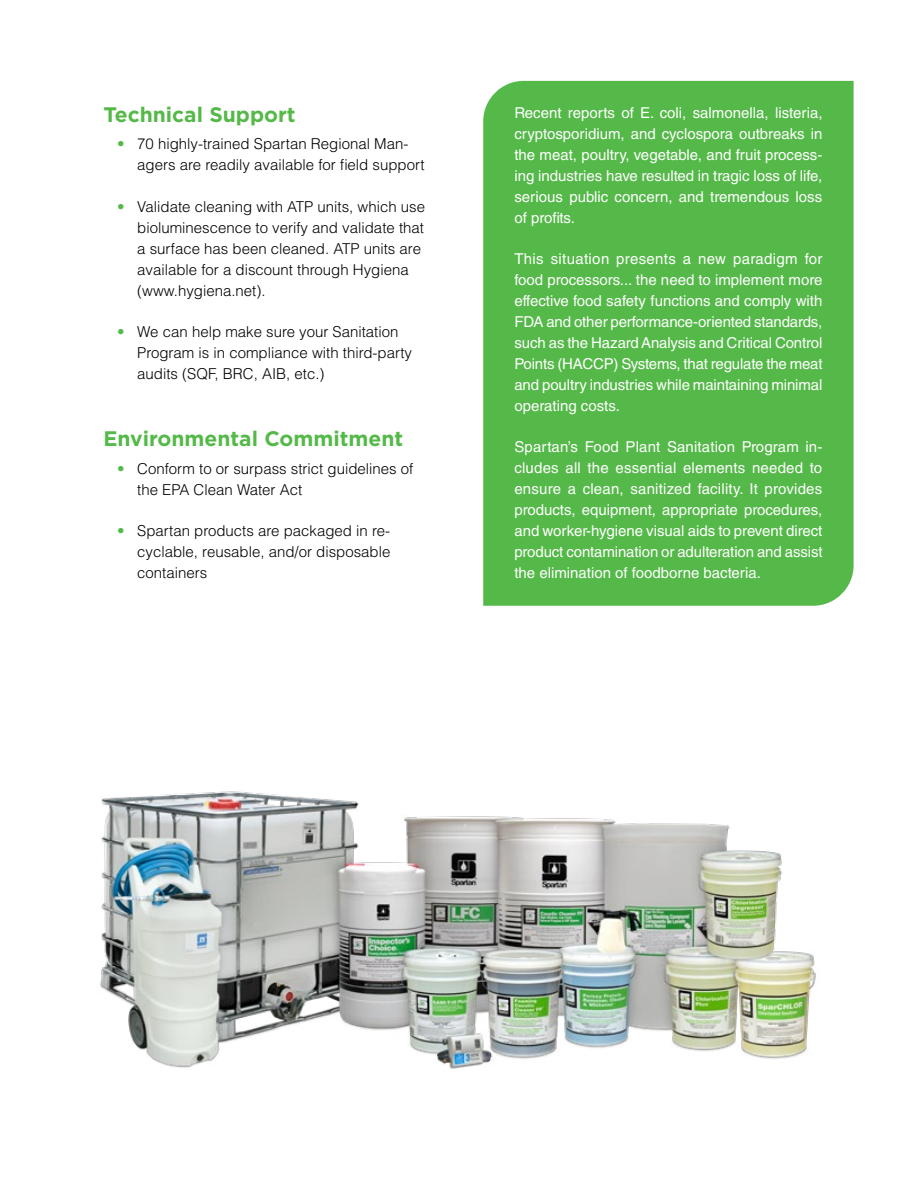
<style>
.page{position:relative;width:918px;height:1188px;background:#fff}
.page>*{position:absolute;margin:0;border:0;box-sizing:border-box;transform-origin:0 0}
.t1{font:700 21px "Gotham";color:#54b948}
.t2{font:15px/21px "Helvetica LT Std";color:#fff;text-align:justify}
.t3{font:300 15px/21px "Helvetica LT Std";color:#000}
.s1{color:#54b948}
</style>
<div class="page">
<img style="left:100px;top:791px;width:716px;height:278px">
<div style="left:483px;top:81px;width:371px;height:525px;background:#54b948"></div>
<h1 class="t1" style="left:104px;top:100px;width:194px">Technical Support</h1>
<p class="t3" style="left:137px;top:133px;width:289px;text-indent:-20px"><span class="s1">•</span> 70 highly-trained Spartan Regional Man&shy;agers are readily available for field support</p>
<p class="t3" style="left:137px;top:196px;width:289px;text-indent:-20px"><span class="s1">•</span> Validate cleaning with ATP units, which use bioluminescence to verify and validate that a surface has been cleaned. ATP units are available for a discount through Hygiena (www.hygiena.net).</p>
<p class="t3" style="left:137px;top:321px;width:276px;text-indent:-20px"><span class="s1">•</span> We can help make sure your Sanitation<br>Program is in compliance with third-party audits (SQF, BRC, AIB, etc.)</p>
<h1 class="t1" style="left:104px;top:425px;width:301px">Environmental Commitment</h1>
<p class="t3" style="left:137px;top:458px;width:278px;text-indent:-20px"><span class="s1">•</span> Conform to or surpass strict guidelines of the EPA Clean Water Act</p>
<p class="t3" style="left:137px;top:520px;width:255px;text-align:justify;text-indent:-20px"><span class="s1">•</span> Spartan products are packaged in re&shy;cyclable, reusable, and/or disposable containers</p>
<p class="t2" style="left:514px;top:102px;width:310px">Recent reports of E. coli, salmonella, listeria, cryptosporidium, and cyclospora outbreaks in the meat, poultry, vegetable, and fruit process&shy;ing industries have resulted in tragic loss of life, serious public concern, and tremendous loss of profits.</p>
<p class="t2" style="left:514px;top:248px;width:310px">This situation presents a new paradigm for food processors... the need to implement more effective food safety functions and comply with FDA and other performance-oriented standards, such as the Hazard Analysis and Critical Control Points (HACCP) Systems, that regulate the meat and poultry industries while maintaining minimal operating costs.</p>
<p class="t2" style="left:514px;top:436px;width:310px">Spartan’s Food Plant Sanitation Program in&shy;cludes all the essential elements needed to ensure a clean, sanitized facility. It provides products, equipment, appropriate procedures, and worker-hygiene visual aids to prevent direct product contamination or adulteration and assist the elimination of foodborne bacteria.</p>
</div>
